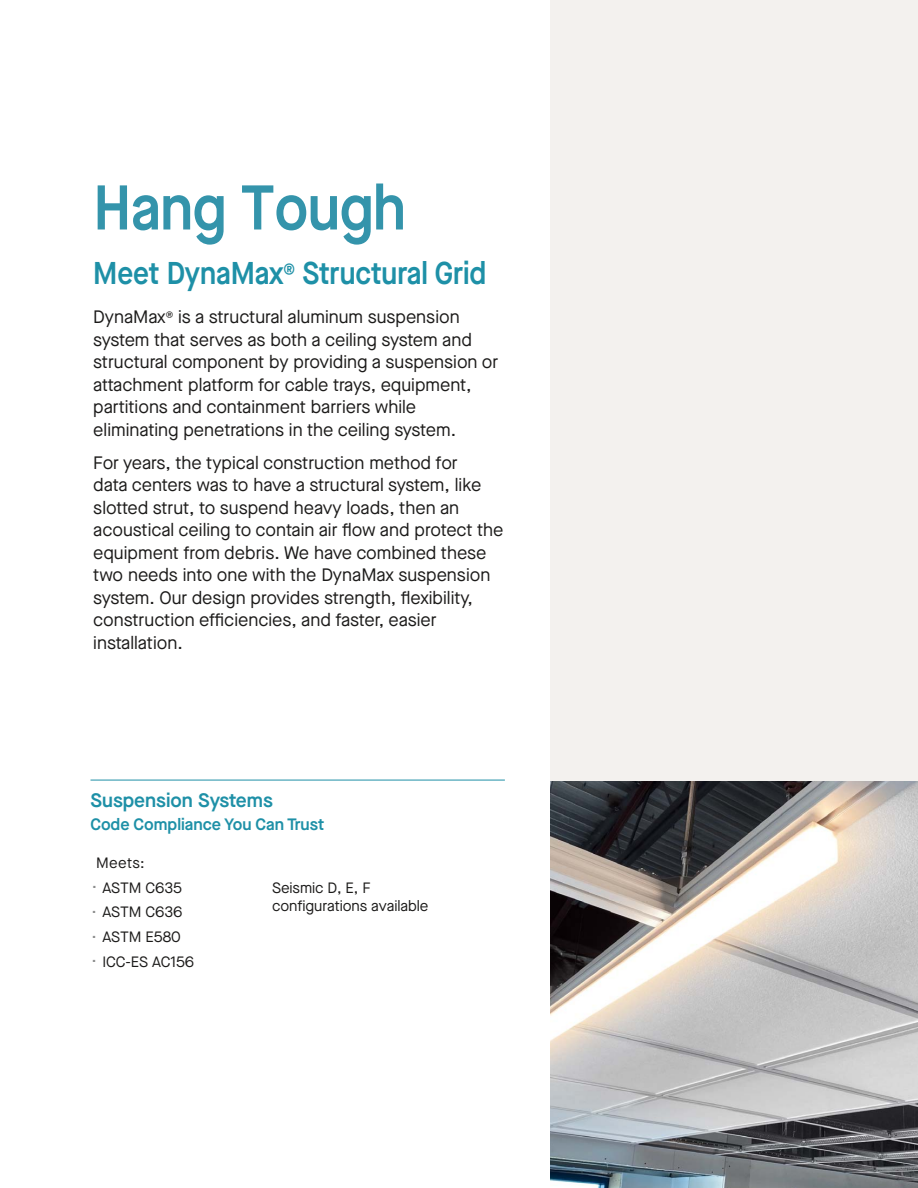
<style>
.page{position:relative;width:918px;height:1188px;background:#fff}
.page>*{position:absolute;margin:0;border:0;box-sizing:border-box;transform-origin:0 0}
.t1{font:600 63px "Maison Neue";letter-spacing:-.01em;color:#3494ab;scale:.92 1}
.t2{font:600 31.5px "Maison Neue";color:#1e90a7;scale:.9 1}
.t3{font:600 19.5px "Maison Neue";color:#1e90a7}
.t4{font:18px/22.5px "Maison Neue";color:#1c1b1a}
.t5{font:600 16.5px "Maison Neue";color:#1e90a7}
.t6{font:15px/24.8px "Maison Neue";letter-spacing:-.005em;color:#1c1b1a}
</style>
<div class="page">
<hr style="left:91px;top:780px;width:414px;height:1px;background:#1e90a7">
<img style="left:551px;top:780px;width:367px;height:408px">
<div style="left:551px;top:0;width:367px;height:780px;background:#f3f1ee"></div>
<h1 class="t1" style="left:93px;top:164px;width:341px">Hang Tough</h1>
<h2 class="t2" style="left:93px;top:251px;width:438px">Meet DynaMax<sup>®</sup> Structural Grid</h2>
<p class="t4" style="left:93px;top:305px;width:407px">DynaMax<sup>®</sup> is a structural aluminum suspension system that serves as both a ceiling system and structural component by providing a suspension or attachment platform for cable trays, equipment, partitions and containment barriers while eliminating penetrations in the ceiling system.</p>
<p class="t4" style="left:93px;top:451px;width:412px">For years, the typical construction method for<br>data centers was to have a structural system, like slotted strut, to suspend heavy loads, then an acoustical ceiling to contain air flow and protect the equipment from debris. We have combined these two needs into one with the DynaMax suspension system. Our design provides strength, flexibility, construction efficiencies, and faster, easier installation.</p>
<p class="t3" style="left:91px;top:787px;width:184px">Suspension Systems</p>
<p class="t5" style="left:91px;top:813px;width:235px">Code Compliance You Can Trust</p>
<p class="t6" style="left:92px;top:850px;width:104px">Meets:<br><sup>.</sup> ASTM C635<br><sup>.</sup> ASTM C636<br><sup>.</sup> ASTM E580<br><sup>.</sup> ICC-ES AC156</p>
<p class="t6" style="left:272px;top:878px;width:158px;line-height:18px">Seismic D, E, F configurations available</p>
</div>
